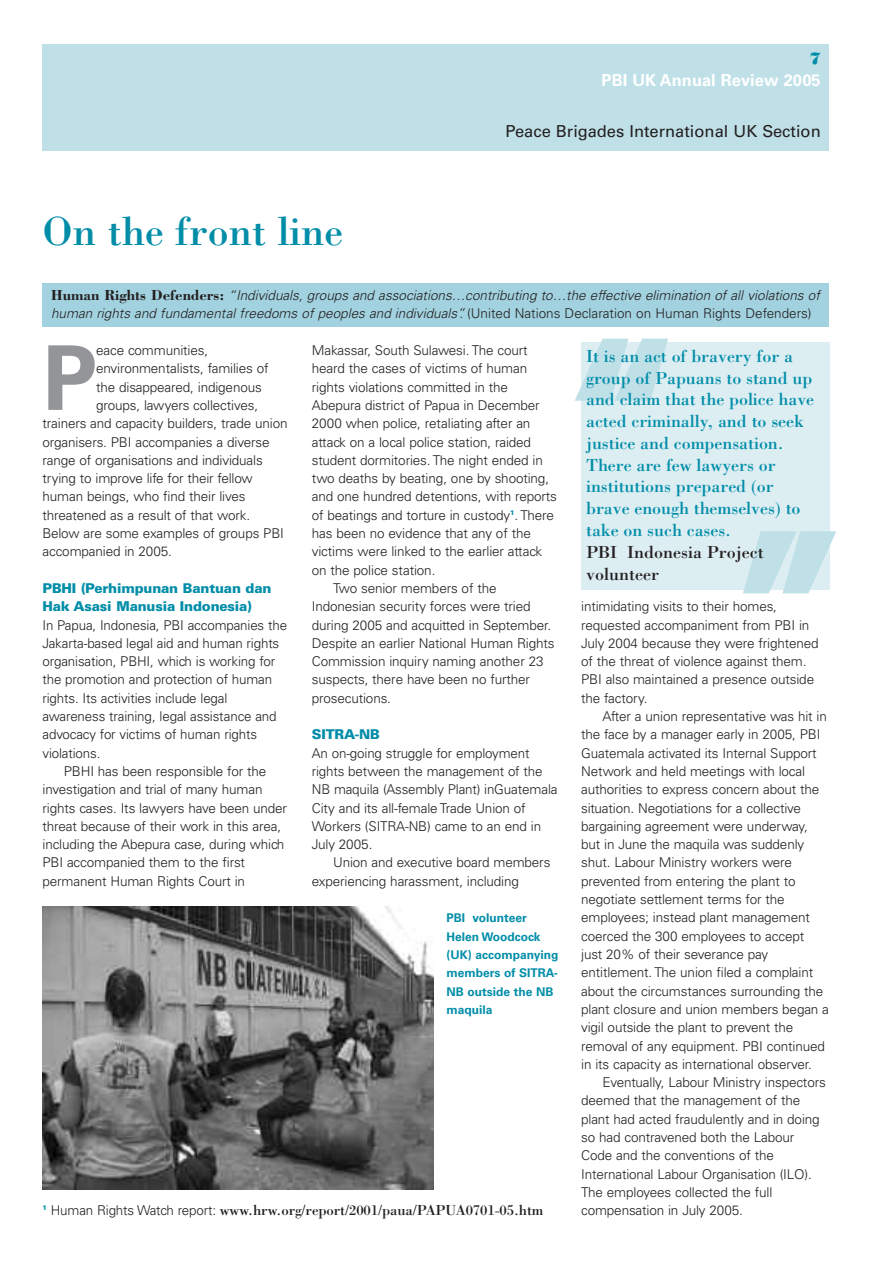
<style>
.page{position:relative;width:893px;height:1263px;background:#fff}
.page>*{position:absolute;margin:0;border:0;box-sizing:border-box;transform-origin:0 0}
.t1{font:700 89.55px "Univers CE";color:#939598}
.t2{font:42px "Bodoni";color:#008da8}
.t3{font:18px/21.8px "Bodoni";letter-spacing:-.005em;color:#008da8}
.t4{font:18px/21.8px "Bodoni";color:#231f20}
.t5{font:500 16.5px "Univers CE";color:#231f20}
.t6{font:700 16.5px "Univers CE";color:#fff}
.t7{font:16.5px "Bodoni Poster";color:#008da8}
.t8{font:15px "Bodoni";letter-spacing:-.01em;color:#231f20}
.t9{font:300 13.5px/18.3px "Univers CE";letter-spacing:-.01em;color:#231f20}
.t10{font:italic 300 13.5px/18.3px "Univers CE";color:#231f20}
.t11{font:900 13.5px/18.3px "Univers CE";letter-spacing:-.015em;color:#008da8}
.t12{font:700 12px/18.3px "Univers CE";color:#008da8}
.s1{font-family:"Bodoni";font-weight:700;font-style:normal;font-size:15px}
.s2{font-style:normal}
.s3{font-family:"Univers CE";font-weight:300;font-size:13.5px}
</style>
<div class="page">
<div style="left:43px;top:44px;width:786px;height:106px;background:#c0e0e8"></div>
<div style="left:43px;top:284px;width:786px;height:43px;background:#a2d2e0"></div>
<img style="left:43px;top:906px;width:391px;height:283px">
<div style="left:581px;top:342px;width:248px;height:248px;background:#ddeef3"></div>
<img style="left:575px;top:338px;width:93px;height:63px">
<img style="left:743px;top:529px;width:93px;height:65px">
<p class="t7" style="left:810px;top:49px;width:13px">7</p>
<p class="t6" style="left:602px;top:74px;width:221px">PBI UK Annual Review 2005</p>
<h2 class="t2" style="left:43px;top:206px;width:302px">On the front line</h2>
<p class="t5" style="left:506px;top:125px;width:317px">Peace Brigades International UK Section</p>
<p class="t10" style="left:51px;top:287px;width:770px"><span class="s1">Human Rights Defenders:</span> “Individuals, groups and associations…contributing to…the effective elimination of all violations of human rights and fundamental freedoms of peoples and individuals”. <span class="s2">(United Nations Declaration on Human Rights Defenders)</span></p>
<p class="t3" style="left:586px;top:345px;width:230px">It is an act of bravery for a group of Papuans to stand up and claim that the police have acted criminally, and to seek justice and compensation.<br>There are few lawyers or institutions prepared (or brave enough themselves) to take on such cases.</p>
<h3 class="t4" style="left:586px;top:541px;width:179px">PBI Indonesia Project volunteer</h3>
<p class="t9" style="left:312px;top:342px;width:217px">Makassar, South Sulawesi. The court</p>
<p class="t9" style="left:312px;top:361px;width:217px">heard the cases of victims of human</p>
<p class="t9" style="left:312px;top:379px;width:198px">rights violations committed in the</p>
<p class="t9" style="left:312px;top:397px;width:229px">Abepura district of Papua in December</p>
<p class="t9" style="left:312px;top:415px;width:220px">2000 when police, retaliating after an</p>
<p class="t9" style="left:312px;top:434px;width:221px">attack on a local police station, raided</p>
<p class="t9" style="left:312px;top:452px;width:233px">student dormitories. The night ended in</p>
<p class="t9" style="left:312px;top:470px;width:239px">two deaths by beating, one by shooting,</p>
<p class="t9" style="left:312px;top:489px;width:247px">and one hundred detentions, with reports</p>
<p class="t9" style="left:312px;top:507px;width:244px">of beatings and torture in custody<sup>1</sup>. There</p>
<p class="t9" style="left:312px;top:525px;width:221px">has been no evidence that any of the</p>
<p class="t9" style="left:312px;top:544px;width:232px">victims were linked to the earlier attack</p>
<p class="t9" style="left:312px;top:562px;width:125px">on the police station.</p>
<p class="t9" style="left:333px;top:580px;width:165px">Two senior members of the</p>
<p class="t9" style="left:312px;top:598px;width:220px">Indonesian security forces were tried</p>
<p class="t9" style="left:312px;top:617px;width:241px">during 2005 and acquitted in September.</p>
<p class="t9" style="left:312px;top:635px;width:244px">Despite an earlier National Human Rights</p>
<p class="t9" style="left:312px;top:653px;width:233px">Commission inquiry naming another 23</p>
<p class="t9" style="left:312px;top:672px;width:220px">suspects, there have been no further</p>
<p class="t9" style="left:312px;top:690px;width:81px">prosecutions.</p>
<p class="t11" style="left:312px;top:727px;width:70px">SITRA-NB</p>
<p class="t9" style="left:312px;top:745px;width:247px">An on-going struggle for employment rights between the management of the NB maquila (Assembly Plant) inGuatemala City and its all-female Trade Union of Workers (SITRA-NB) came to an end in July 2005.</p>
<p class="t9" style="left:312px;top:855px;width:240px;text-indent:21px">Union and executive board members experiencing harassment, including</p>
<h1 class="t1" style="left:43px;top:345px;width:56px">P</h1>
<p class="t9" style="left:96px;top:342px;width:113px">eace communities,</p>
<p class="t9" style="left:96px;top:361px;width:174px">environmentalists, families of</p>
<p class="t9" style="left:96px;top:379px;width:167px">the disappeared, indigenous</p>
<p class="t9" style="left:96px;top:397px;width:163px">groups, lawyers collectives,</p>
<p class="t9" style="left:43px;top:415px;width:246px">trainers and capacity builders, trade union</p>
<p class="t9" style="left:43px;top:434px;width:228px">organisers. PBI accompanies a diverse</p>
<p class="t9" style="left:43px;top:452px;width:222px">range of organisations and individuals</p>
<p class="t9" style="left:43px;top:470px;width:212px">trying to improve life for their fellow</p>
<p class="t9" style="left:43px;top:489px;width:205px">human beings, who find their lives</p>
<p class="t9" style="left:43px;top:507px;width:209px">threatened as a result of that work.</p>
<p class="t9" style="left:43px;top:525px;width:243px">Below are some examples of groups PBI</p>
<p class="t9" style="left:43px;top:544px;width:131px">accompanied in 2005.</p>
<p class="t11" style="left:43px;top:580px;width:231px">PBHI (Perhimpunan Bantuan dan<br>Hak Asasi Manusia Indonesia)</p>
<p class="t9" style="left:43px;top:617px;width:246px">In Papua, Indonesia, PBI accompanies the</p>
<p class="t9" style="left:43px;top:635px;width:238px">Jakarta-based legal aid and human rights</p>
<p class="t9" style="left:43px;top:653px;width:234px">organisation, PBHI, which is working for</p>
<p class="t9" style="left:43px;top:672px;width:231px">the promotion and protection of human</p>
<p class="t9" style="left:43px;top:690px;width:186px">rights. Its activities include legal</p>
<p class="t9" style="left:43px;top:708px;width:236px">awareness training, legal assistance and</p>
<p class="t9" style="left:43px;top:727px;width:216px">advocacy for victims of human rights</p>
<p class="t9" style="left:43px;top:745px;width:59px">violations.</p>
<p class="t9" style="left:64px;top:763px;width:204px">PBHI has been responsible for the</p>
<p class="t9" style="left:43px;top:781px;width:222px">investigation and trial of many human</p>
<p class="t9" style="left:43px;top:800px;width:246px">rights cases. Its lawyers have been under</p>
<p class="t9" style="left:43px;top:818px;width:240px">threat because of their work in this area,</p>
<p class="t9" style="left:43px;top:836px;width:243px">including the Abepura case, during which</p>
<p class="t9" style="left:43px;top:855px;width:204px">PBI accompanied them to the first</p>
<p class="t9" style="left:43px;top:873px;width:204px">permanent Human Rights Court in</p>
<p class="t9" style="left:581px;top:598px;width:239px">intimidating visits to their homes, requested accompaniment from PBI in July 2004 because they were frightened of the threat of violence against them.<br>PBI also maintained a presence outside the factory.</p>
<p class="t9" style="left:581px;top:708px;width:249px;text-indent:21px">After a union representative was hit in the face by a manager early in 2005, PBI Guatemala activated its Internal Support Network and held meetings with local authorities to express concern about the situation. Negotiations for a collective bargaining agreement were underway, but in June the maquila was suddenly shut. Labour Ministry workers were prevented from entering the plant to negotiate settlement terms for the employees; instead plant management coerced the 300 employees to accept<br>just 20% of their severance pay entitlement. The union filed a complaint about the circumstances surrounding the plant closure and union members began a vigil outside the plant to prevent the removal of any equipment. PBI continued in its capacity as international observer.</p>
<p class="t9" style="left:581px;top:1074px;width:246px;text-indent:21px">Eventually, Labour Ministry inspectors deemed that the management of the plant had acted fraudulently and in doing so had contravened both the Labour Code and the conventions of the International Labour Organisation (ILO).<br>The employees collected the full compensation in July 2005.</p>
<p class="t12" style="left:446px;top:910px;width:113px">PBI volunteer<br>Helen Woodcock (UK) accompanying members of SITRA-<br>NB outside the NB maquila</p>
<p class="t8" style="left:43px;top:1201px;width:502px"><sup>1</sup> <span class="s3">Human Rights Watch report:</span> www.hrw.org/report/2001/paua/PAPUA0701-05.htm</p>
</div>
